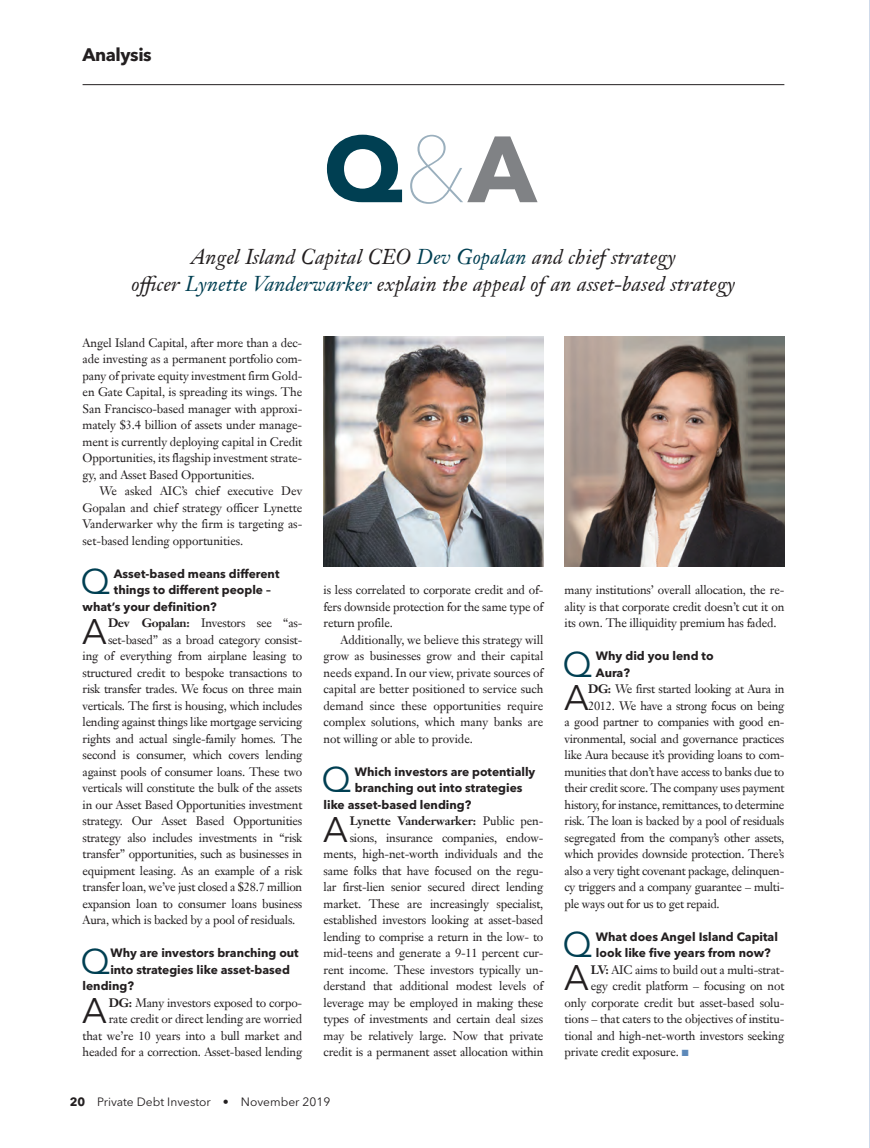
<style>
.page{position:relative;width:870px;height:1148px;background:#fff}
.page>*{position:absolute;margin:0;border:0;box-sizing:border-box;transform-origin:0 0}
.t1{font:700 92.85px "Avenir Next LT Pro";color:#003f52}
.Q_A_Question_Analysi{font:35.25px "Avenir Next LT Pro";color:#003f52}
.Q_A_Answer_Analysis{font:35.25px "Avenir Next LT Pro";color:#231f20}
.Q_A_Standfirst_itali{font:italic 21px/27px "Janson Text LT Pro";letter-spacing:.005em;color:#231f20;text-align:center}
.t2{font:700 18px "Avenir Next LT Pro";letter-spacing:-.025em;color:#231f20}
.Q_A_Answer_Analysis-2{font:12px/16.5px "Janson Text LT Pro";letter-spacing:-.02em;color:#231f20;text-align:right}
.F_Analysis_Body_NO_i{font:12px/16.5px "Janson Text LT Pro";letter-spacing:-.01em;color:#231f20;text-align:justify}
.Q_A_Question_Analysi-2{font:700 12px/16.5px "Avenir Next LT Pro";color:#231f20}
.Q_A__Answer_Body_Ind{font:12px/16.5px "Janson Text LT Pro";letter-spacing:-.005em;color:#231f20;text-align:justify}
.G__Analysis_Body_Ind{font:12px/16.5px "Janson Text LT Pro";letter-spacing:-.005em;color:#231f20;text-align:justify}
.t3{font:12px "Avenir Next LT Pro";color:#231f20}
.s1{font-weight:200;color:#9aafbd}
.s2{color:#808285}
.s3{color:#003f52}
.s4{font-weight:700}
.s5{color:#5d89b9}
</style>
<div class="page">
<hr style="left:869px;top:0;width:1px;height:1148px;background:#cfdaea">
<hr style="left:83px;top:84px;width:701px;height:1px;background:#231f20">
<img style="left:323px;top:337px;width:220px;height:229px">
<img style="left:565px;top:337px;width:219px;height:229px">
<h3 class="t2" style="left:83px;top:44px;width:71px">Analysis</h3>
<p class="t1" style="left:323px;top:113px;width:214px">Q<span class="s1">&amp;</span><span class="s2">A</span></p>
<p class="Q_A_Standfirst_itali" style="left:131px;top:243px;width:605px">Angel Island Capital CEO <span class="s3">Dev Gopalan</span> and chief strategy<br>officer <span class="s3">Lynette Vanderwarker</span> explain the appeal of an asset-based strategy</p>
<p class="F_Analysis_Body_NO_i" style="left:83px;top:334px;width:221px">Angel Island Capital, after more than a dec&shy;ade investing as a permanent portfolio com&shy;pany of private equity investment firm Gold&shy;en Gate Capital, is spreading its wings. The San Francisco-based manager with approxi&shy;mately $3.4 billion of assets under manage&shy;ment is currently deploying capital in Credit Opportunities, its flagship investment strate&shy;gy, and Asset Based Opportunities.</p>
<p class="G__Analysis_Body_Ind" style="left:83px;top:483px;width:221px;text-indent:17px">We asked AIC’s chief executive Dev Gopalan and chief strategy officer Lynette Vanderwarker why the firm is targeting as&shy;set-based lending opportunities.</p>
<p class="Q_A_Question_Analysi" style="left:81px;top:561px;width:31px">Q</p>
<p class="Q_A_Question_Analysi-2" style="left:114px;top:565px;width:167px">Asset-based means different</p>
<p class="Q_A_Question_Analysi-2" style="left:114px;top:581px;width:158px">things to different people –</p>
<p class="Q_A_Question_Analysi-2" style="left:83px;top:598px;width:135px">what’s your definition?</p>
<p class="Q_A_Answer_Analysis" style="left:82px;top:610px;width:26px">A</p>
<p class="Q_A_Answer_Analysis-2" style="left:108px;top:615px;width:196px"><span class="s4">Dev Gopalan:</span> Investors see “as-</p>
<p class="Q_A_Answer_Analysis-2" style="left:108px;top:631px;width:196px">set-based” as a broad category consist-</p>
<p class="Q_A_Answer_Analysis-2" style="left:83px;top:648px;width:221px">ing of everything from airplane leasing to</p>
<p class="Q_A_Answer_Analysis-2" style="left:83px;top:664px;width:221px">structured credit to bespoke transactions to</p>
<p class="Q_A_Answer_Analysis-2" style="left:83px;top:681px;width:221px">risk transfer trades. We focus on three main</p>
<p class="Q_A_Answer_Analysis-2" style="left:83px;top:697px;width:221px">verticals. The first is housing, which includes</p>
<p class="Q_A_Answer_Analysis-2" style="left:83px;top:714px;width:221px">lending against things like mortgage servicing</p>
<p class="Q_A_Answer_Analysis-2" style="left:83px;top:730px;width:221px">rights and actual single-family homes. The</p>
<p class="Q_A_Answer_Analysis-2" style="left:83px;top:747px;width:221px">second is consumer, which covers lending</p>
<p class="Q_A_Answer_Analysis-2" style="left:83px;top:763px;width:221px">against pools of consumer loans. These two</p>
<p class="Q_A_Answer_Analysis-2" style="left:83px;top:780px;width:221px">verticals will constitute the bulk of the assets</p>
<p class="Q_A_Answer_Analysis-2" style="left:83px;top:796px;width:221px">in our Asset Based Opportunities investment</p>
<p class="Q_A_Answer_Analysis-2" style="left:83px;top:813px;width:221px">strategy. Our Asset Based Opportunities</p>
<p class="Q_A_Answer_Analysis-2" style="left:83px;top:829px;width:221px">strategy also includes investments in “risk</p>
<p class="Q_A_Answer_Analysis-2" style="left:83px;top:846px;width:221px">transfer” opportunities, such as businesses in</p>
<p class="Q_A_Answer_Analysis-2" style="left:83px;top:862px;width:221px">equipment leasing. As an example of a risk</p>
<p class="Q_A_Answer_Analysis-2" style="left:83px;top:879px;width:221px">transfer loan, we’ve just closed a $28.7 million</p>
<p class="Q_A_Answer_Analysis-2" style="left:83px;top:895px;width:221px">expansion loan to consumer loans business</p>
<p class="Q_A_Answer_Analysis-2" style="left:83px;top:912px;width:214px">Aura, which is backed by a pool of residuals.</p>
<p class="Q_A_Question_Analysi" style="left:81px;top:940px;width:31px">Q</p>
<p class="Q_A_Question_Analysi-2" style="left:110px;top:944px;width:190px">Why are investors branching out</p>
<p class="Q_A_Question_Analysi-2" style="left:110px;top:961px;width:181px">into strategies like asset-based</p>
<p class="Q_A_Question_Analysi-2" style="left:83px;top:977px;width:53px">lending?</p>
<p class="Q_A_Answer_Analysis" style="left:82px;top:990px;width:26px">A</p>
<p class="Q_A_Answer_Analysis-2" style="left:83px;top:994px;width:221px"><span class="s4">DG:</span> Many investors exposed to corpo-<br>rate credit or direct lending are worried<br>that we’re 10 years into a bull market and headed for a correction. Asset-based lending</p>
<p class="Q_A_Answer_Analysis-2" style="left:323px;top:582px;width:221px;text-align:justify">is less correlated to corporate credit and of&shy;fers downside protection for the same type of return profile.</p>
<p class="Q_A__Answer_Body_Ind" style="left:323px;top:631px;width:221px;text-indent:17px">Additionally, we believe this strategy will grow as businesses grow and their capital needs expand. In our view, private sources of capital are better positioned to service such demand since these opportunities require complex solutions, which many banks are not willing or able to provide.</p>
<p class="Q_A_Question_Analysi" style="left:322px;top:759px;width:31px">Q</p>
<p class="Q_A_Question_Analysi-2" style="left:355px;top:763px;width:182px">Which investors are potentially</p>
<p class="Q_A_Question_Analysi-2" style="left:355px;top:779px;width:169px">branching out into strategies</p>
<p class="Q_A_Question_Analysi-2" style="left:323px;top:796px;width:149px">like asset-based lending?</p>
<p class="Q_A_Answer_Analysis" style="left:323px;top:808px;width:26px">A</p>
<p class="Q_A_Answer_Analysis-2" style="left:323px;top:813px;width:221px"><span class="s4">Lynette Vanderwarker:</span> Public pen&shy;sions, insurance companies, endow&shy;ments, high-net-worth individuals and the same folks that have focused on the regu&shy;lar first-lien senior secured direct lending market. These are increasingly specialist, established investors looking at asset-based lending to comprise a return in the low- to mid-teens and generate a 9-11 percent cur&shy;rent income. These investors typically un&shy;derstand that additional modest levels of leverage may be employed in making these types of investments and certain deal sizes may be relatively large. Now that private credit is a permanent asset allocation within</p>
<p class="t3" style="left:70px;top:1094px;width:262px"><span class="s4">20</span> Private Debt Investor • November 2019</p>
<p class="Q_A_Answer_Analysis-2" style="left:564px;top:582px;width:221px;text-align:justify">many institutions’ overall allocation, the re&shy;ality is that corporate credit doesn’t cut it on its own. The illiquidity premium has faded.</p>
<p class="Q_A_Question_Analysi" style="left:562px;top:643px;width:31px">Q</p>
<p class="Q_A_Question_Analysi-2" style="left:596px;top:647px;width:119px">Why did you lend to<br>Aura?</p>
<p class="Q_A_Answer_Analysis" style="left:564px;top:676px;width:26px">A</p>
<p class="Q_A_Answer_Analysis-2" style="left:588px;top:681px;width:198px"><span class="s4">DG:</span> We first started looking at Aura in</p>
<p class="Q_A_Answer_Analysis-2" style="left:588px;top:697px;width:198px">2012. We have a strong focus on being</p>
<p class="Q_A_Answer_Analysis-2" style="left:564px;top:714px;width:221px">a good partner to companies with good en-</p>
<p class="Q_A_Answer_Analysis-2" style="left:564px;top:730px;width:221px">vironmental, social and governance practices</p>
<p class="Q_A_Answer_Analysis-2" style="left:564px;top:747px;width:221px">like Aura because it’s providing loans to com-</p>
<p class="Q_A_Answer_Analysis-2" style="left:564px;top:763px;width:221px">munities that don’t have access to banks due to</p>
<p class="Q_A_Answer_Analysis-2" style="left:564px;top:780px;width:221px">their credit score. The company uses payment</p>
<p class="Q_A_Answer_Analysis-2" style="left:564px;top:796px;width:221px">history, for instance, remittances, to determine</p>
<p class="Q_A_Answer_Analysis-2" style="left:564px;top:813px;width:221px">risk. The loan is backed by a pool of residuals</p>
<p class="Q_A_Answer_Analysis-2" style="left:564px;top:829px;width:221px">segregated from the company’s other assets,</p>
<p class="Q_A_Answer_Analysis-2" style="left:564px;top:846px;width:221px">which provides downside protection. There’s</p>
<p class="Q_A_Answer_Analysis-2" style="left:564px;top:862px;width:221px">also a very tight covenant package, delinquen-</p>
<p class="Q_A_Answer_Analysis-2" style="left:564px;top:879px;width:221px">cy triggers and a company guarantee – multi-</p>
<p class="Q_A_Answer_Analysis-2" style="left:564px;top:895px;width:156px">ple ways out for us to get repaid.</p>
<p class="Q_A_Question_Analysi" style="left:562px;top:924px;width:31px">Q</p>
<p class="Q_A_Question_Analysi-2" style="left:596px;top:928px;width:184px">What does Angel Island Capital look like five years from now?</p>
<p class="Q_A_Answer_Analysis" style="left:564px;top:957px;width:26px">A</p>
<p class="Q_A_Answer_Analysis-2" style="left:591px;top:961px;width:195px"><span class="s4">LV:</span> AIC aims to build out a multi-strat-</p>
<p class="Q_A_Answer_Analysis-2" style="left:591px;top:978px;width:195px">egy credit platform – focusing on not</p>
<p class="Q_A_Answer_Analysis-2" style="left:564px;top:994px;width:221px">only corporate credit but asset-based solu-</p>
<p class="Q_A_Answer_Analysis-2" style="left:564px;top:1011px;width:221px">tions – that caters to the objectives of institu-</p>
<p class="Q_A_Answer_Analysis-2" style="left:564px;top:1027px;width:221px">tional and high-net-worth investors seeking</p>
<p class="Q_A_Answer_Analysis-2" style="left:564px;top:1044px;width:125px">private credit exposure. <span class="s5">■</span></p>
</div>
